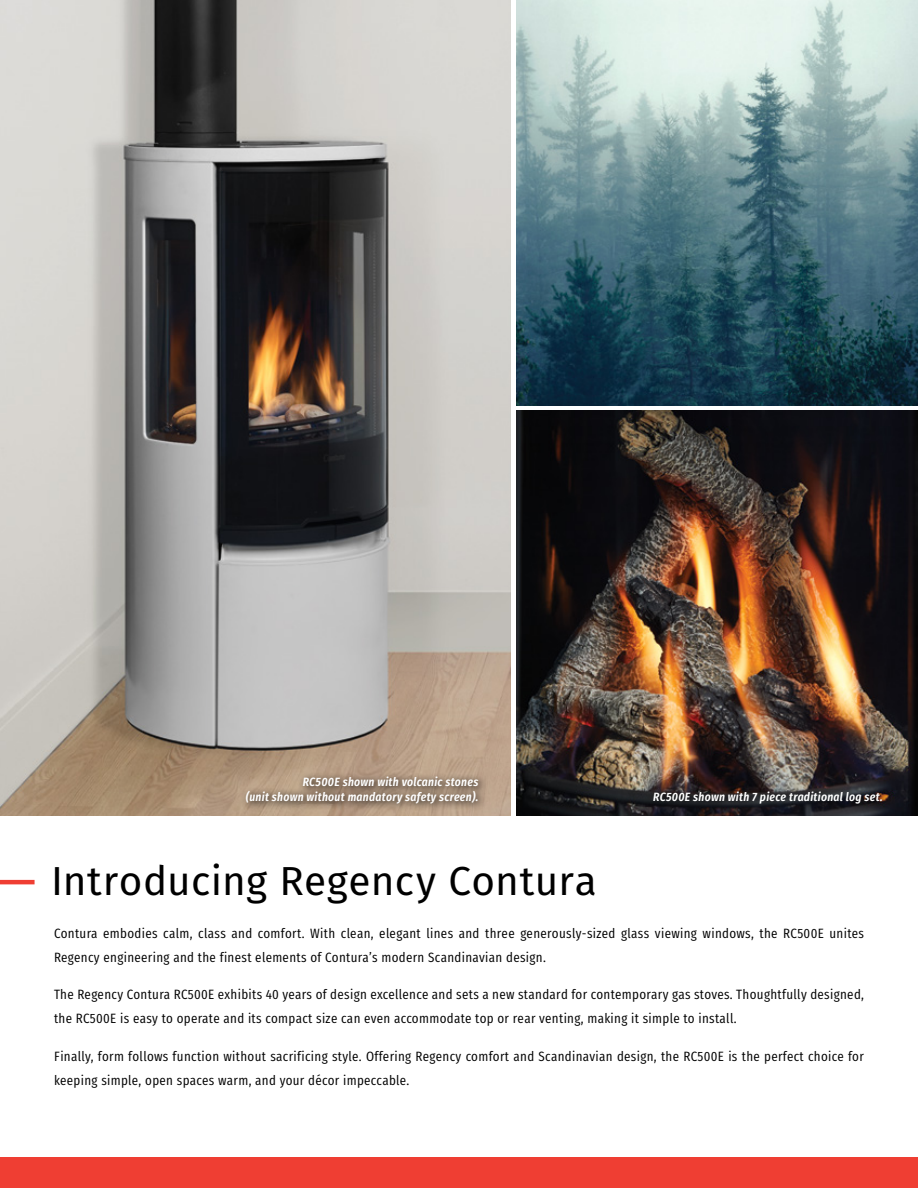
<style>
.page{position:relative;width:918px;height:1188px;background:#fff}
.page>*{position:absolute;margin:0;border:0;box-sizing:border-box;transform-origin:0 0}
.t1{font:40.5px "Fira Sans";letter-spacing:.01em;color:#000}
.t2{font:13.5px/24px "Fira Sans Condensed";letter-spacing:.025em;color:#000}
.t3{font:italic 600 12px/15px "Fira Sans Condensed";letter-spacing:.025em;color:#fff;text-align:right}
</style>
<div class="page">
<div style="left:0;top:1157px;width:918px;height:31px;background:#ef3e33"></div>
<img style="left:0;top:0;width:511px;height:816px">
<img style="left:516px;top:411px;width:402px;height:405px">
<img style="left:516px;top:0;width:402px;height:405px">
<hr style="left:0;top:880px;width:35px;height:4px;background:#ef3e33">
<div style="left:648px;top:787px;width:243px;height:26px;background:#000;opacity:.9"></div>
<div style="left:241px;top:772px;width:247px;height:41px;background:#000;opacity:.9"></div>
<p class="t3" style="left:246px;top:774px;width:234px">RC500E shown with volcanic stones<br>(unit shown without mandatory safety screen).</p>
<h1 class="t1" style="left:51px;top:850px;width:548px">Introducing Regency Contura</h1>
<p class="t3" style="left:653px;top:789px;width:231px">RC500E shown with 7 piece traditional log set.</p>
<p class="t2" style="left:54px;top:920px;width:812px">Contura embodies calm, class and comfort. With clean, elegant lines and three generously-sized glass viewing windows, the RC500E unites<br>Regency engineering and the finest elements of Contura’s modern Scandinavian design.</p>
<p class="t2" style="left:54px;top:981px;width:812px">The Regency Contura RC500E exhibits 40 years of design excellence and sets a new standard for contemporary gas stoves. Thoughtfully designed, the RC500E is easy to operate and its compact size can even accommodate top or rear venting, making it simple to install.</p>
<p class="t2" style="left:54px;top:1043px;width:811px">Finally, form follows function without sacrificing style. Offering Regency comfort and Scandinavian design, the RC500E is the perfect choice for keeping simple, open spaces warm, and your décor impeccable.</p>
</div>
